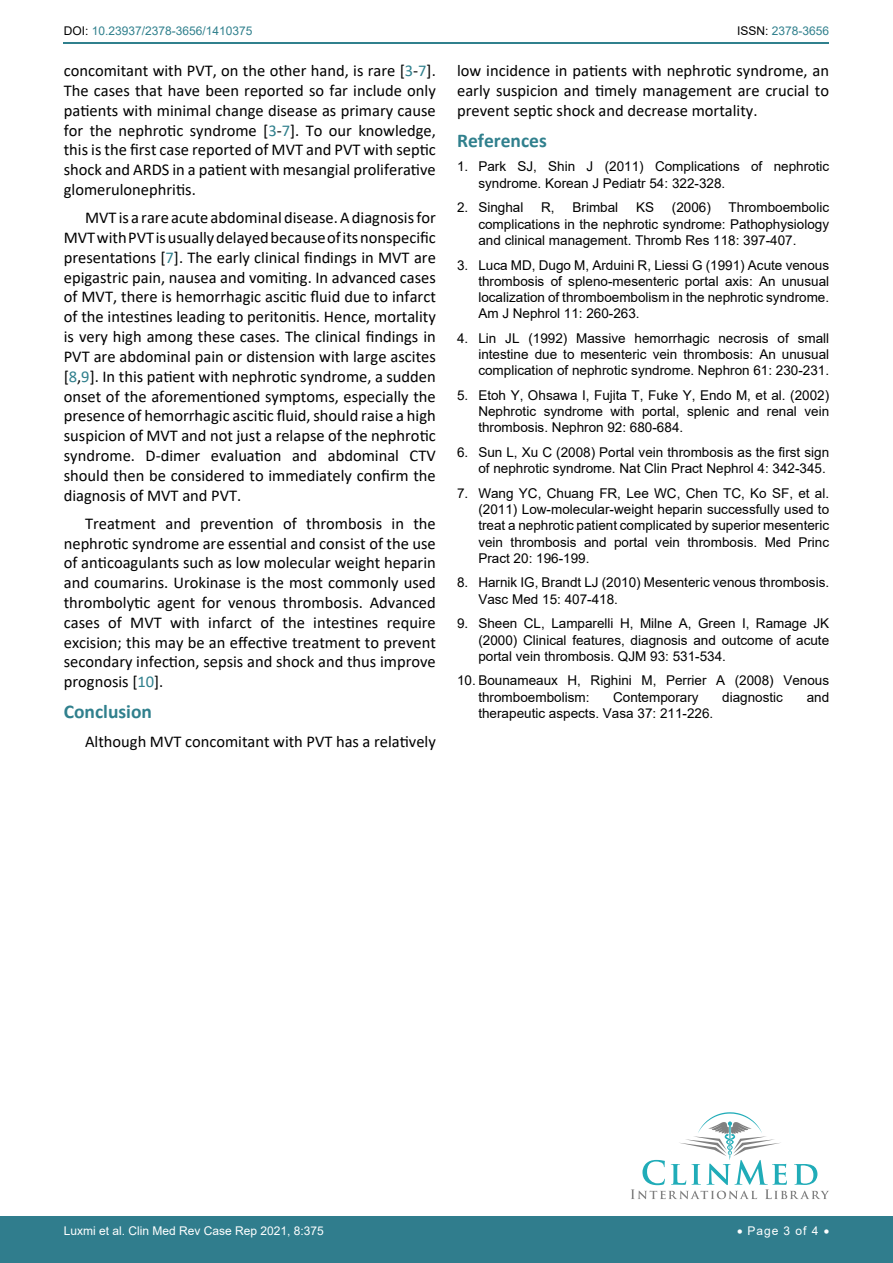
<style>
.page{position:relative;width:893px;height:1263px;background:#fff}
.page>*{position:absolute;margin:0;border:0;box-sizing:border-box;transform-origin:0 0}
.t1{font:700 19.5px "Calibri";color:#30808d}
.t2{font:16.5px/19.8px "Calibri";color:#000;text-align:justify}
.t3{font:13.5px/16.2px "Arial";color:#000;text-align:justify}
.t4{font:12px "Arial";color:#fff}
.t5{font:12px "Arial";color:#30808d}
.s1{color:#000}
.s2{color:#30808d}
</style>
<div class="page">
<hr style="left:64px;top:43px;width:765px;height:1px;background:#30808d">
<div style="left:0;top:1217px;width:893px;height:46px;background:#307d8d"></div>
<svg style="left:631px;top:1112px;width:198px;height:87px"></svg>
<p class="t5" style="left:64px;top:23px;width:190px"><span class="s1">DOI:</span> 10.23937/2378-3656/1410375</p>
<p class="t5" style="left:737px;top:23px;width:94px"><span class="s1">ISSN:</span> 2378-3656</p>
<p class="t2" style="left:64px;top:60px;width:374px">concomitant with PVT, on the other hand, is rare [<span class="s2">3</span>-<span class="s2">7</span>].<br>The cases that have been reported so far include only patients with minimal change disease as primary cause for the nephrotic syndrome [<span class="s2">3</span>-<span class="s2">7</span>]. To our knowledge, this is the first case reported of MVT and PVT with septic shock and ARDS in a patient with mesangial proliferative glomerulonephritis.</p>
<p class="t2" style="left:64px;top:207px;width:374px;text-indent:21px">MVT is a rare acute abdominal disease. A diagnosis for MVT with PVT is usually delayed because of its nonspecific presentations [<span class="s2">7</span>]. The early clinical findings in MVT are epigastric pain, nausea and vomiting. In advanced cases of MVT, there is hemorrhagic ascitic fluid due to infarct of the intestines leading to peritonitis. Hence, mortality is very high among these cases. The clinical findings in PVT are abdominal pain or distension with large ascites [<span class="s2">8</span>,<span class="s2">9</span>]. In this patient with nephrotic syndrome, a sudden onset of the aforementioned symptoms, especially the presence of hemorrhagic ascitic fluid, should raise a high suspicion of MVT and not just a relapse of the nephrotic syndrome. D-dimer evaluation and abdominal CTV should then be considered to immediately confirm the diagnosis of MVT and PVT.</p>
<p class="t2" style="left:64px;top:513px;width:374px;text-indent:21px">Treatment and prevention of thrombosis in the nephrotic syndrome are essential and consist of the use of anticoagulants such as low molecular weight heparin and coumarins. Urokinase is the most commonly used thrombolytic agent for venous thrombosis. Advanced cases of MVT with infarct of the intestines require excision; this may be an effective treatment to prevent secondary infection, sepsis and shock and thus improve prognosis [<span class="s2">10</span>].</p>
<p class="t1" style="left:64px;top:698px;width:90px">Conclusion</p>
<p class="t2" style="left:85px;top:731px;width:352px">Although MVT concomitant with PVT has a relatively</p>
<p class="t2" style="left:457px;top:60px;width:374px">low incidence in patients with nephrotic syndrome, an early suspicion and timely management are crucial to prevent septic shock and decrease mortality.</p>
<p class="t1" style="left:457px;top:126px;width:91px">References</p>
<p class="t3" style="left:478px;top:159px;width:352px;text-indent:-21px">1. Park SJ, Shin J (2011) Complications of nephrotic syndrome. Korean J Pediatr 54: 322-328.</p>
<p class="t3" style="left:457px;top:199px;width:68px">2. Singhal</p>
<p class="t3" style="left:541px;top:199px;width:15px">R,</p>
<p class="t3" style="left:572px;top:199px;width:47px">Brimbal</p>
<p class="t3" style="left:636px;top:199px;width:20px">KS</p>
<p class="t3" style="left:672px;top:199px;width:41px">(2006)</p>
<p class="t3" style="left:478px;top:199px;width:352px;text-indent:250px">Thromboembolic complications in the nephrotic syndrome: Pathophysiology and clinical management. Thromb Res 118: 397-407.</p>
<p class="t3" style="left:478px;top:257px;width:352px;text-indent:-21px">3. Luca MD, Dugo M, Arduini R, Liessi G (1991) Acute venous thrombosis of spleno-mesenteric portal axis: An unusual localization of thromboembolism in the nephrotic syndrome.<br>Am J Nephrol 11: 260-263.</p>
<p class="t3" style="left:478px;top:330px;width:352px;text-indent:-21px">4. Lin JL (1992) Massive hemorrhagic necrosis of small intestine due to mesenteric vein thrombosis: An unusual complication of nephrotic syndrome. Nephron 61: 230-231.</p>
<p class="t3" style="left:478px;top:387px;width:352px;text-indent:-21px">5. Etoh Y, Ohsawa I, Fujita T, Fuke Y, Endo M, et al. (2002)<br>Nephrotic syndrome with portal, splenic and renal vein thrombosis. Nephron 92: 680-684.</p>
<p class="t3" style="left:457px;top:444px;width:374px;text-align:right">6. Sun L, Xu C (2008) Portal vein thrombosis as the first sign of nephrotic syndrome. Nat Clin Pract Nephrol 4: 342-345.</p>
<p class="t3" style="left:478px;top:485px;width:352px;text-indent:-21px">7. Wang YC, Chuang FR, Lee WC, Chen TC, Ko SF, et al. (2011) Low-molecular-weight heparin successfully used to treat a nephrotic patient complicated by superior mesenteric vein thrombosis and portal vein thrombosis. Med Princ Pract 20: 196-199.</p>
<p class="t3" style="left:478px;top:574px;width:352px;text-indent:-21px">8. Harnik IG, Brandt LJ (2010) Mesenteric venous thrombosis.<br>Vasc Med 15: 407-418.</p>
<p class="t3" style="left:478px;top:615px;width:352px;text-indent:-21px">9. Sheen CL, Lamparelli H, Milne A, Green I, Ramage JK (2000) Clinical features, diagnosis and outcome of acute portal vein thrombosis. QJM 93: 531-534.</p>
<p class="t3" style="left:478px;top:672px;width:352px;text-indent:-21px">10. Bounameaux H, Righini M, Perrier A (2008) Venous thromboembolism:</p>
<p class="t3" style="left:613px;top:689px;width:87px">Contemporary</p>
<p class="t3" style="left:722px;top:689px;width:62px">diagnostic</p>
<p class="t3" style="left:807px;top:689px;width:24px">and</p>
<p class="t3" style="left:478px;top:705px;width:236px">therapeutic aspects. Vasa 37: 211-226.</p>
<p class="t4" style="left:64px;top:1223px;width:262px">Luxmi et al. Clin Med Rev Case Rep 2021, 8:375</p>
<p class="t4" style="left:737px;top:1223px;width:94px">• Page 3 of 4 •</p>
</div>
